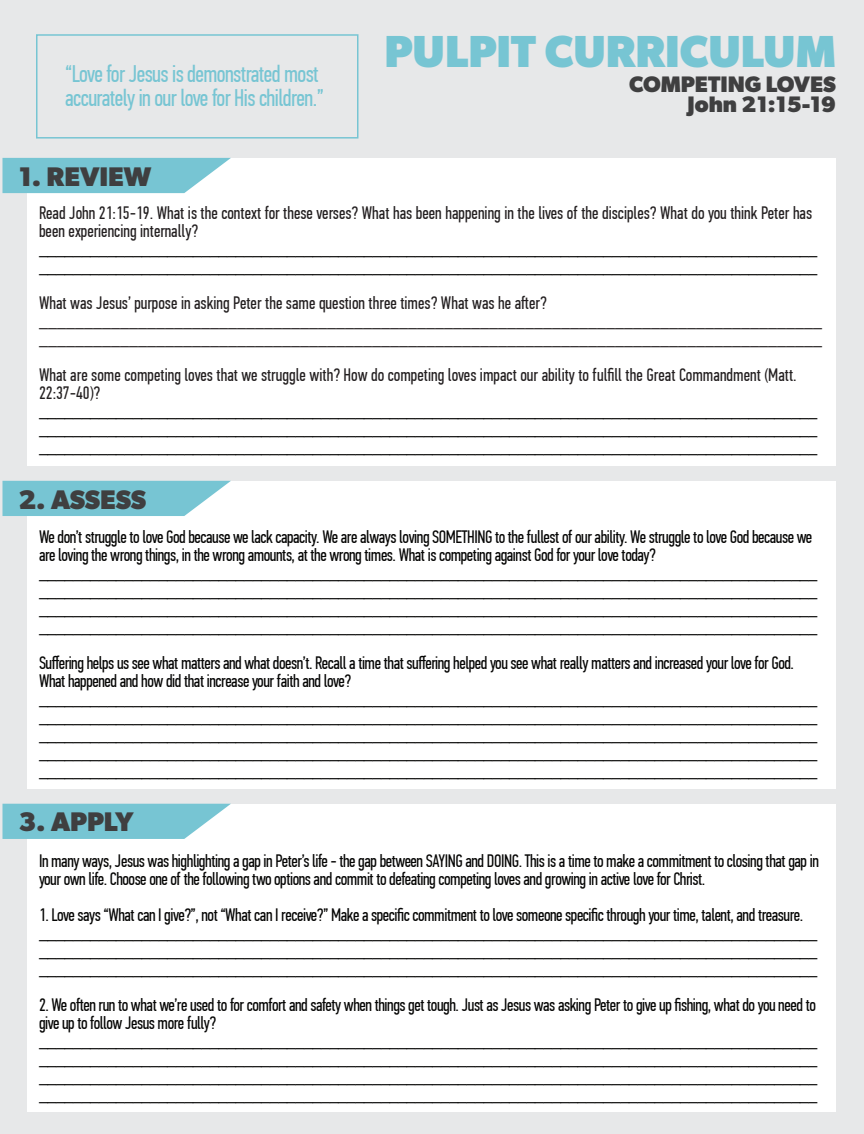
<style>
.page{position:relative;width:864px;height:1134px;background:#e7e8e9}
.page>*{position:absolute;margin:0;border:0;box-sizing:border-box;transform-origin:0 0}
.t1{font:700 45px "Gibson";color:#77c5d3}
.t2{font:700 27px "Gibson";color:#3f3f40}
.t3{font:24px/24px "PF Din Text Comp Pro";letter-spacing:-.025em;color:#77c5d3}
.t4{font:700 22.5px/21px "Gibson";color:#3f3f40;text-align:right}
.t5{font:18px/18px "PF Din Text Comp Pro";letter-spacing:-.025em;color:#050504}
.t6{font:18px/18px "PF Din Text Comp Pro";color:#231f20}
</style>
<div class="page">
<div style="left:28px;top:804px;width:808px;height:307px;background:#fff"></div>
<div style="left:28px;top:481px;width:808px;height:308px;background:#fff"></div>
<div style="left:36px;top:34px;width:322px;height:105px;border:2px solid #77c5d3"></div>
<div style="left:28px;top:159px;width:808px;height:307px;background:#fff"></div>
<svg style="left:3px;top:158px;width:228px;height:35px;background:#84cad7"></svg>
<svg style="left:3px;top:481px;width:228px;height:35px;background:#84cad7"></svg>
<svg style="left:3px;top:804px;width:228px;height:35px;background:#85cbd7"></svg>
<h3 class="t3" style="left:65px;top:62px;width:260px">“Love for Jesus is demonstrated most accurately in our love for His children.”</h3>
<h2 class="t2" style="left:18px;top:160px;width:135px">1. REVIEW</h2>
<h1 class="t1" style="left:385px;top:25px;width:453px">PULPIT CURRICULUM</h1>
<p class="t4" style="left:629px;top:73px;width:208px">COMPETING LOVES<br>John 21:15-19</p>
<p class="t6" style="left:39px;top:204px;width:775px">Read John 21:15-19. What is the context for these verses? What has been happening in the lives of the disciples? What do you think Peter has been experiencing internally?</p>
<p class="t5" style="left:39px;top:240px;width:780px">___________________________________________________________________________________________ ___________________________________________________________________________________________</p>
<p class="t6" style="left:39px;top:294px;width:784px">What was Jesus’ purpose in asking Peter the same question three times? What was he aſter? _______________________________________________________________________________________ _______________________________________________________________________________________</p>
<p class="t6" style="left:39px;top:366px;width:759px">What are some competing loves that we struggle with? How do competing loves impact our ability to fulfill the Great Commandment (Matt.<br>22:37-40)?</p>
<p class="t5" style="left:39px;top:402px;width:780px;text-align:justify">___________________________________________________________________________________________ ___________________________________________________________________________________________ ___________________________________________________________________________________________</p>
<h2 class="t2" style="left:18px;top:483px;width:129px">2. ASSESS</h2>
<p class="t5" style="left:39px;top:528px;width:780px">We don’t struggle to love God because we lack capacity. We are always loving SOMETHING to the fullest of our ability. We struggle to love God because we are loving the wrong things, in the wrong amounts, at the wrong times. What is competing against God for your love today? ___________________________________________________________________________________________ ___________________________________________________________________________________________ ___________________________________________________________________________________________ ___________________________________________________________________________________________</p>
<p class="t5" style="left:39px;top:654px;width:780px">Suffering helps us see what matters and what doesn’t. Recall a time that suffering helped you see what really matters and increased your love for God.<br>What happened and how did that increase your faith and love? ___________________________________________________________________________________________ ___________________________________________________________________________________________ ___________________________________________________________________________________________ ___________________________________________________________________________________________ ___________________________________________________________________________________________</p>
<h2 class="t2" style="left:18px;top:806px;width:117px">3. APPLY</h2>
<p class="t5" style="left:39px;top:852px;width:781px">In many ways, Jesus was highlighting a gap in Peter’s life - the gap between SAYING and DOING. This is a time to make a commitment to closing that gap in your own life. Choose one of the following two options and commit to defeating competing loves and growing in active love for Christ.</p>
<p class="t5" style="left:39px;top:906px;width:780px">1. Love says “What can I give?”, not “What can I receive?” Make a specific commitment to love someone specific through your time, talent, and treasure. ___________________________________________________________________________________________ ___________________________________________________________________________________________ ___________________________________________________________________________________________</p>
<p class="t5" style="left:39px;top:996px;width:780px">2. We oſten run to what we’re used to for comfort and safety when things get tough. Just as Jesus was asking Peter to give up fishing, what do you need to give up to follow Jesus more fully? ___________________________________________________________________________________________ ___________________________________________________________________________________________ ___________________________________________________________________________________________ ___________________________________________________________________________________________</p>
</div>
